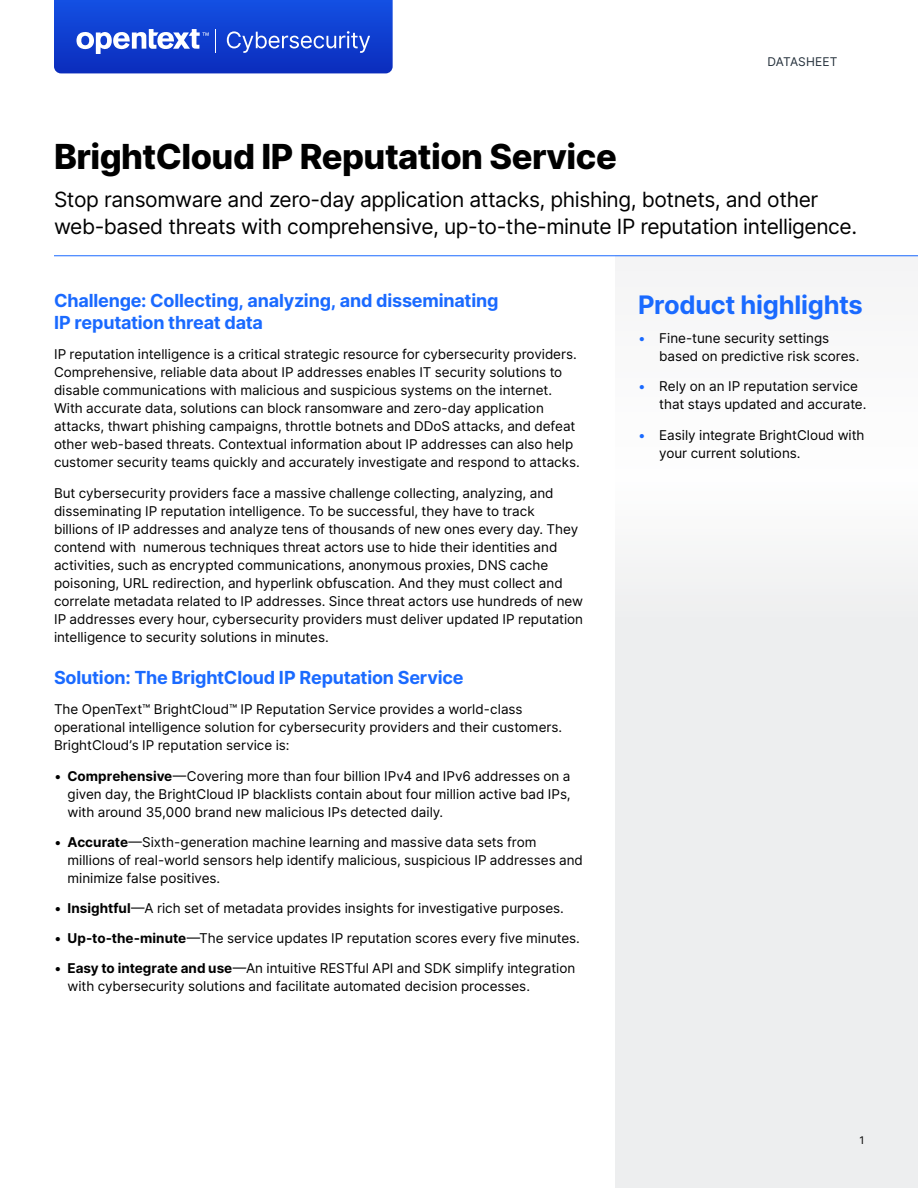
<style>
.page{position:relative;width:918px;height:1188px;background:#fff}
.page>*{position:absolute;margin:0;border:0;box-sizing:border-box;transform-origin:0 0}
.t1{font:800 34.5px "Inter";letter-spacing:-.015em;color:#000}
.H1_Sidebar{font:700 25.5px "Inter";letter-spacing:-.01em;color:#1a6aff}
.H2{font:21px/27px "Inter";letter-spacing:-.02em;color:#000}
.t2{font:700 18px/21.6px "Inter";letter-spacing:-.01em;color:#1a6aff}
.Body_Copy{font:13.5px/18px "Inter";color:#000}
.t3{font:12px "Inter";letter-spacing:.01em;color:#232f3a}
.Page_number{font:10.5px "Inter";color:#000}
.s1{font-weight:700}
.s2{color:#1a6aff}
</style>
<div class="page">
<svg style="left:54px;top:0;width:339px;height:73px;background:#234ed3"></svg>
<svg style="left:616px;top:256px;width:302px;height:932px"></svg>
<hr style="left:54px;top:255px;width:864px;height:1px;background:#1a6aff">
<p class="t3" style="left:768px;top:53px;width:71px">DATASHEET</p>
<h1 class="t1" style="left:54px;top:132px;width:564px">BrightCloud IP Reputation Service</h1>
<p class="H2" style="left:54px;top:185px;width:805px">Stop ransomware and zero-day application attacks, phishing, botnets, and other web-based threats with comprehensive, up-to-the-minute IP reputation intelligence.</p>
<h3 class="t2" style="left:54px;top:289px;width:446px">Challenge: Collecting, analyzing, and disseminating<br>IP reputation threat data</h3>
<p class="Body_Copy" style="left:54px;top:345px;width:527px">IP reputation intelligence is a critical strategic resource for cybersecurity providers.<br>Comprehensive, reliable data about IP addresses enables IT security solutions to disable communications with malicious and suspicious systems on the internet.<br>With accurate data, solutions can block ransomware and zero-day application attacks, thwart phishing campaigns, throttle botnets and DDoS attacks, and defeat other web-based threats. Contextual information about IP addresses can also help customer security teams quickly and accurately investigate and respond to attacks.</p>
<p class="Body_Copy" style="left:54px;top:484px;width:531px">But cybersecurity providers face a massive challenge collecting, analyzing, and disseminating IP reputation intelligence. To be successful, they have to track<br>billions of IP addresses and analyze tens of thousands of new ones every day. They contend with numerous techniques threat actors use to hide their identities and activities, such as encrypted communications, anonymous proxies, DNS cache poisoning, URL redirection, and hyperlink obfuscation. And they must collect and correlate metadata related to IP addresses. Since threat actors use hundreds of new IP addresses every hour, cybersecurity providers must deliver updated IP reputation intelligence to security solutions in minutes.</p>
<h3 class="t2" style="left:54px;top:667px;width:411px">Solution: The BrightCloud IP Reputation Service</h3>
<p class="Body_Copy" style="left:54px;top:700px;width:510px">The OpenText™ BrightCloud™ IP Reputation Service provides a world-class operational intelligence solution for cybersecurity providers and their customers.<br>BrightCloud’s IP reputation service is:</p>
<p class="Body_Copy" style="left:68px;top:766px;width:505px;text-align:justify;text-indent:-14px">• <span class="s1">Comprehensive</span>—Covering more than four billion IPv4 and IPv6 addresses on a given day, the BrightCloud IP blacklists contain about four million active bad IPs, with around 35,000 brand new malicious IPs detected daily.</p>
<p class="Body_Copy" style="left:68px;top:833px;width:517px;text-indent:-14px">• <span class="s1">Accurate</span>—Sixth-generation machine learning and massive data sets from millions of real-world sensors help identify malicious, suspicious IP addresses and minimize false positives.</p>
<p class="Body_Copy" style="left:54px;top:899px;width:511px">• <span class="s1">Insightful</span>—A rich set of metadata provides insights for investigative purposes.</p>
<p class="Body_Copy" style="left:54px;top:929px;width:527px">• <span class="s1">Up-to-the-minute</span>—The service updates IP reputation scores every five minutes.</p>
<p class="Body_Copy" style="left:68px;top:959px;width:509px;text-indent:-14px">• <span class="s1">Easy to integrate and use</span>—An intuitive RESTful API and SDK simplify integration with cybersecurity solutions and facilitate automated decision processes.</p>
<p class="H1_Sidebar" style="left:638px;top:287px;width:226px">Product highlights</p>
<p class="Body_Copy" style="left:659px;top:329px;width:202px;text-indent:-21px"><span class="s2">•</span> Fine-tune security settings based on predictive risk scores.</p>
<p class="Body_Copy" style="left:659px;top:377px;width:209px;text-indent:-21px"><span class="s2">•</span> Rely on an IP reputation service that stays updated and accurate.</p>
<p class="Body_Copy" style="left:659px;top:425px;width:207px;text-indent:-21px"><span class="s2">•</span> Easily integrate BrightCloud with your current solutions.</p>
<p class="Page_number" style="left:860px;top:1133px;width:6px">1</p>
</div>
